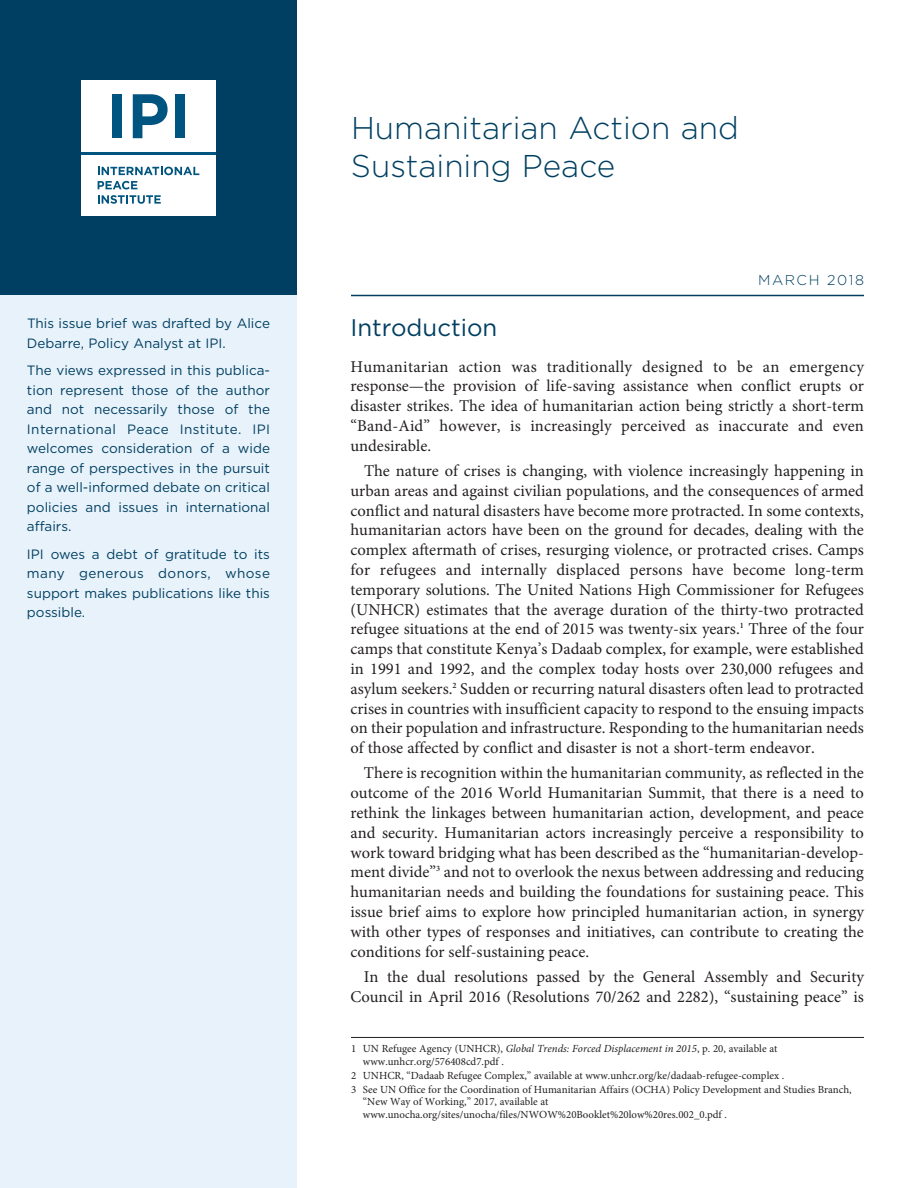
<style>
.page{position:relative;width:918px;height:1188px;background:#fff}
.page>*{position:absolute;margin:0;border:0;box-sizing:border-box;transform-origin:0 0}
.t1{font:300 31.5px/37.8px "Gotham";color:#003f61}
.t2{font:24px "Gotham";color:#003f61}
.t3{font:16.5px/19.8px "Minion Pro";color:#231f20;text-align:justify}
.t4{font:300 14.25px "Gotham";letter-spacing:.105em;color:#003f61}
.t5{font:13.5px/19.5px "Gotham";color:#003f61;text-align:justify}
.t6{font:10.8px/12.3px "Minion Pro";color:#231f20}
.s1{font-style:italic}
</style>
<div class="page">
<div style="left:0;top:296px;width:297px;height:892px;background:#e8f2fa"></div>
<div style="left:0;top:0;width:297px;height:296px;background:#003f61"></div>
<div style="left:81px;top:155px;width:135px;height:60px;background:#fff"></div>
<svg style="left:98px;top:167px;width:101px;height:8px"></svg>
<svg style="left:98px;top:181px;width:39px;height:8px"></svg>
<svg style="left:98px;top:195px;width:63px;height:9px"></svg>
<div style="left:81px;top:80px;width:135px;height:72px;background:#fff"></div>
<div style="left:112px;top:94px;width:10px;height:44px;background:#005480"></div>
<svg style="left:133px;top:94px;width:35px;height:44px"></svg>
<div style="left:175px;top:94px;width:10px;height:44px;background:#005480"></div>
<hr style="left:81px;top:152px;width:135px;height:3px;background:#005480">
<hr style="left:351px;top:295px;width:513px;height:1px;background:#003f61">
<hr style="left:351px;top:1037px;width:513px;height:1px;background:#231f20">
<p class="t5" style="left:27px;top:314px;width:245px">This issue brief was drafted by Alice<br>Debarre, Policy Analyst at IPI.</p>
<p class="t5" style="left:27px;top:361px;width:245px">The views expressed in this publica&shy;tion represent those of the author and not necessarily those of the International Peace Institute. IPI welcomes consideration of a wide range of perspectives in the pursuit of a well-informed debate on critical policies and issues in international affairs.</p>
<p class="t5" style="left:27px;top:544px;width:245px">IPI owes a debt of gratitude to its many generous donors, whose support makes publications like this possible.</p>
<h1 class="t1" style="left:351px;top:109px;width:389px">Humanitarian Action and<br>Sustaining Peace</h1>
<p class="t4" style="left:758px;top:272px;width:107px">MARCH 2018</p>
<h2 class="t2" style="left:351px;top:314px;width:148px">Introduction</h2>
<p class="t3" style="left:350px;top:358px;width:515px">Humanitarian action was traditionally designed to be an emergency response—the provision of life-saving assistance when conflict erupts or disaster strikes. The idea of humanitarian action being strictly a short-term “Band-Aid” however, is increasingly perceived as inaccurate and even undesirable.</p>
<p class="t3" style="left:350px;top:462px;width:515px;text-indent:14px">The nature of crises is changing, with violence increasingly happening in urban areas and against civilian populations, and the consequences of armed conflict and natural disasters have become more protracted. In some contexts, humanitarian actors have been on the ground for decades, dealing with the complex aftermath of crises, resurging violence, or protracted crises. Camps for refugees and internally displaced persons have become long-term temporary solutions. The United Nations High Commissioner for Refugees (UNHCR) estimates that the average duration of the thirty-two protracted refugee situations at the end of 2015 was twenty-six years.<sup>1</sup> Three of the four camps that constitute Kenya’s Dadaab complex, for example, were established in 1991 and 1992, and the complex today hosts over 230,000 refugees and asylum seekers.<sup>2</sup> Sudden or recurring natural disasters often lead to protracted crises in countries with insufficient capacity to respond to the ensuing impacts on their population and infrastructure. Responding to the humanitarian needs of those affected by conflict and disaster is not a short-term endeavor.</p>
<p class="t3" style="left:350px;top:765px;width:515px;text-indent:14px">There is recognition within the humanitarian community, as reflected in the outcome of the 2016 World Humanitarian Summit, that there is a need to rethink the linkages between humanitarian action, development, and peace and security. Humanitarian actors increasingly perceive a responsibility to work toward bridging what has been described as the “humanitarian-develop&shy;ment divide”<sup>3</sup> and not to overlook the nexus between addressing and reducing humanitarian needs and building the foundations for sustaining peace. This issue brief aims to explore how principled humanitarian action, in synergy with other types of responses and initiatives, can contribute to creating the conditions for self-sustaining peace.</p>
<p class="t3" style="left:350px;top:968px;width:515px;text-align:right">In the dual resolutions passed by the General Assembly and Security<br>Council in April 2016 (Resolutions 70/262 and 2282), “sustaining peace” is</p>
<p class="t6" style="left:363px;top:1044px;width:416px;text-indent:-12px">1 UN Refugee Agency (UNHCR), <span class="s1">Global Trends: Forced Displacement in 2015</span>, p. 20, available at www.unhcr.org/576408cd7.pdf .</p>
<p class="t6" style="left:351px;top:1069px;width:502px;line-height:14px">2 UNHCR, “Dadaab Refugee Complex,” available at www.unhcr.org/ke/dadaab-refugee-complex .<br>3 See UN Office for the Coordination of Humanitarian Affairs (OCHA) Policy Development and Studies Branch,</p>
<p class="t6" style="left:363px;top:1097px;width:366px">“New Way of Working,” 2017, available at www.unocha.org/sites/unocha/files/NWOW%20Booklet%20low%20res.002_0.pdf .</p>
</div>
